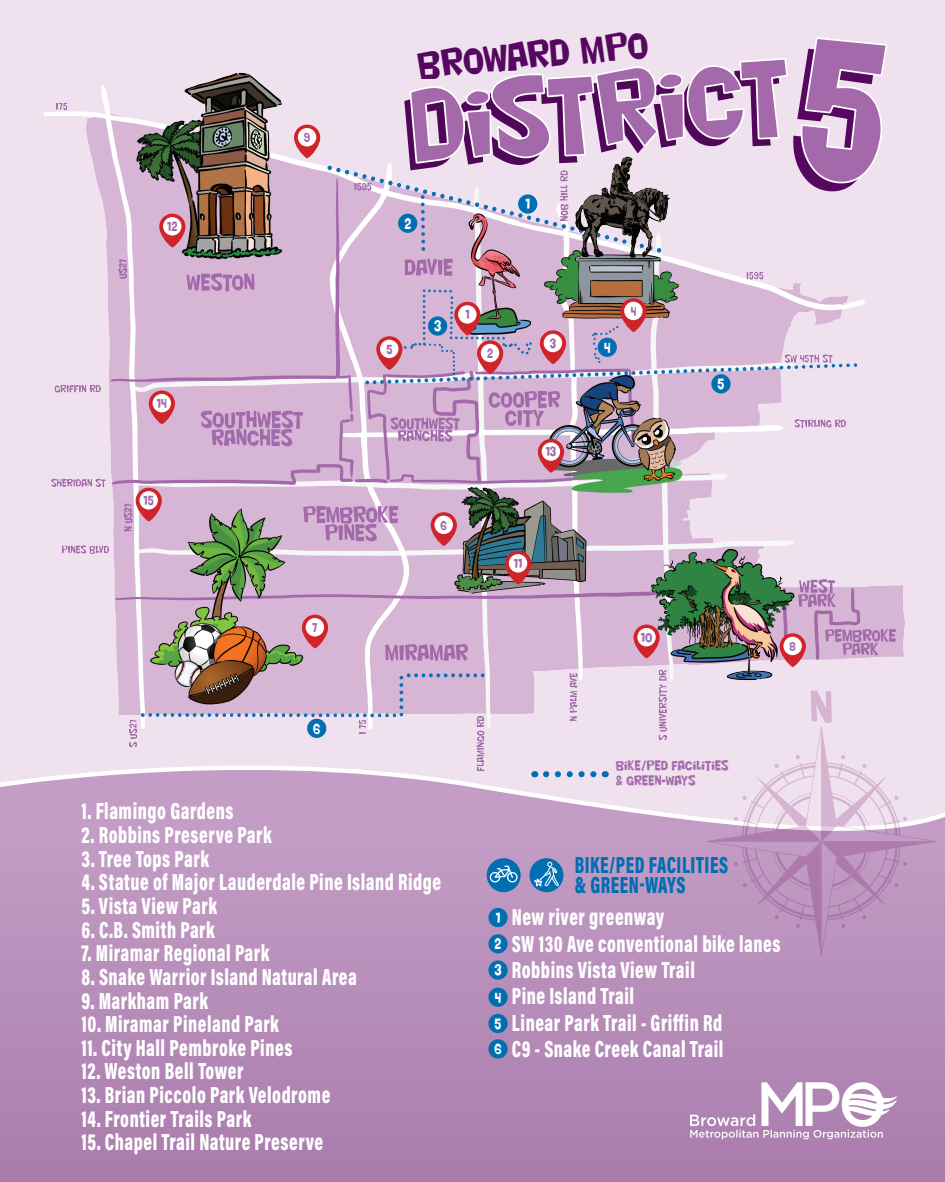
<style>
.page{position:relative;width:945px;height:1182px;background:#fff}
.page>*{position:absolute;margin:0;border:0;box-sizing:border-box;transform-origin:0 0}
.t1{font:37.19px "Nightclub BTN";color:#560760;scale:.8 1}
.t2{font:23.62px/26.2px "Acumin Variable Concept";letter-spacing:-.015em;color:#fff;scale:.8 1}
.t3{font:23.62px/20.1px "Acumin Variable Concept";letter-spacing:-.095em;color:#006fb2;scale:.8 1}
.t4{font:23.62px "Acumin Variable Concept";letter-spacing:-.035em;color:#fff;scale:.8 1}
.t5{font:14.88px "Nightclub BTN";color:#fff;scale:.8 1}
.t6{font:13.12px/14.9px "Nightclub BTN";letter-spacing:.02em;color:#a369ab;scale:.8 1}
.s1{font-family:"Nightclub BTN";font-size:14.88px}
</style>
<div class="page">
<div style="left:0;top:0;width:945px;height:1181px;background:#efe1ee"></div>
<svg style="left:0;top:781px;width:945px;height:51px;background:#caa8cb"></svg>
<div style="left:0;top:832px;width:945px;height:349px;background:linear-gradient(to bottom,#c39dc5,#a97bad)"></div>
<img style="left:13px;top:72px;width:892px;height:713px">
<svg style="left:454px;top:302px;width:27px;height:33px"></svg>
<div style="left:458px;top:305px;width:19px;height:18px;background:#fff;border-radius:50%"></div>
<svg style="left:376px;top:336px;width:26px;height:34px"></svg>
<div style="left:380px;top:339px;width:19px;height:19px;background:#fff;border-radius:50%"></div>
<svg style="left:477px;top:340px;width:26px;height:34px"></svg>
<div style="left:481px;top:344px;width:18px;height:18px;background:#fff;border-radius:50%"></div>
<svg style="left:431px;top:512px;width:26px;height:34px"></svg>
<div style="left:434px;top:515px;width:19px;height:19px;background:#fff;border-radius:50%"></div>
<svg style="left:505px;top:550px;width:26px;height:34px"></svg>
<div style="left:509px;top:554px;width:18px;height:18px;background:#fff;border-radius:50%"></div>
<svg style="left:540px;top:330px;width:26px;height:34px"></svg>
<div style="left:544px;top:334px;width:18px;height:18px;background:#fff;border-radius:50%"></div>
<svg style="left:302px;top:614px;width:26px;height:34px"></svg>
<div style="left:306px;top:618px;width:18px;height:18px;background:#fff;border-radius:50%"></div>
<svg style="left:294px;top:125px;width:26px;height:33px"></svg>
<div style="left:298px;top:128px;width:18px;height:18px;background:#fff;border-radius:50%"></div>
<svg style="left:159px;top:213px;width:27px;height:34px"></svg>
<div style="left:163px;top:217px;width:19px;height:18px;background:#fff;border-radius:50%"></div>
<svg style="left:149px;top:390px;width:26px;height:34px"></svg>
<div style="left:153px;top:394px;width:18px;height:18px;background:#fff;border-radius:50%"></div>
<svg style="left:136px;top:487px;width:26px;height:34px"></svg>
<div style="left:139px;top:491px;width:19px;height:18px;background:#fff;border-radius:50%"></div>
<svg style="left:538px;top:439px;width:26px;height:33px"></svg>
<div style="left:542px;top:442px;width:18px;height:19px;background:#fff;border-radius:50%"></div>
<svg style="left:780px;top:633px;width:26px;height:34px"></svg>
<div style="left:783px;top:636px;width:19px;height:19px;background:#fff;border-radius:50%"></div>
<svg style="left:634px;top:624px;width:26px;height:34px"></svg>
<div style="left:637px;top:628px;width:19px;height:18px;background:#fff;border-radius:50%"></div>
<svg style="left:620px;top:298px;width:27px;height:34px"></svg>
<div style="left:624px;top:301px;width:19px;height:19px;background:#fff;border-radius:50%"></div>
<div style="left:488px;top:907px;width:20px;height:20px;background:#006fb2;border-radius:50%"></div>
<div style="left:488px;top:934px;width:20px;height:19px;background:#006fb2;border-radius:50%"></div>
<div style="left:488px;top:960px;width:20px;height:19px;background:#006fb2;border-radius:50%"></div>
<div style="left:488px;top:987px;width:20px;height:19px;background:#006fb2;border-radius:50%"></div>
<div style="left:488px;top:1013px;width:20px;height:19px;background:#006fb2;border-radius:50%"></div>
<div style="left:488px;top:1039px;width:20px;height:19px;background:#006fb2;border-radius:50%"></div>
<svg style="left:404px;top:37px;width:484px;height:155px"></svg>
<svg style="left:408px;top:37px;width:381px;height:215px"></svg>
<svg style="left:706px;top:726px;width:230px;height:230px"></svg>
<svg style="left:811px;top:690px;width:21px;height:33px"></svg>
<img style="left:687px;top:1079px;width:212px;height:63px">
<svg style="left:546px;top:771px;width:53px;height:6px"></svg>
<div style="left:518px;top:194px;width:19px;height:20px;background:#006fb2;border-radius:50%"></div>
<div style="left:398px;top:214px;width:19px;height:19px;background:#006fb2;border-radius:50%"></div>
<div style="left:428px;top:316px;width:19px;height:19px;background:#006fb2;border-radius:50%"></div>
<div style="left:598px;top:337px;width:19px;height:20px;background:#006fb2;border-radius:50%"></div>
<div style="left:711px;top:374px;width:20px;height:19px;background:#006fb2;border-radius:50%"></div>
<div style="left:307px;top:718px;width:19px;height:19px;background:#006fb2;border-radius:50%"></div>
<div style="left:487px;top:858px;width:34px;height:34px;background:#006fb2;border-radius:50%"></div>
<svg style="left:490px;top:865px;width:28px;height:17px"></svg>
<div style="left:530px;top:858px;width:33px;height:34px;background:#006fb2;border-radius:50%"></div>
<svg style="left:534px;top:861px;width:25px;height:25px"></svg>
<p class="t6" style="left:167px;top:219px;width:14px">12</p>
<p class="t6" style="left:304px;top:130px;width:9px">9</p>
<h1 class="t1" style="left:415px;top:38px;width:291px;rotate:-5deg">BROWARD MPO</h1>
<p class="t5" style="left:404px;top:213px;width:10px">2</p>
<p class="t5" style="left:525px;top:193px;width:7px">1</p>
<p class="t6" style="left:157px;top:396px;width:14px">14</p>
<p class="t6" style="left:144px;top:493px;width:14px">15</p>
<p class="t6" style="left:312px;top:620px;width:8px">7</p>
<p class="t5" style="left:434px;top:315px;width:11px">3</p>
<p class="t6" style="left:465px;top:307px;width:7px">1</p>
<p class="t6" style="left:386px;top:342px;width:9px">5</p>
<p class="t6" style="left:487px;top:346px;width:9px">2</p>
<p class="t6" style="left:550px;top:336px;width:9px">3</p>
<p class="t6" style="left:441px;top:518px;width:9px">6</p>
<p class="t6" style="left:546px;top:444px;width:15px">13</p>
<p class="t6" style="left:514px;top:556px;width:12px">11</p>
<p class="t5" style="left:604px;top:337px;width:9px">4</p>
<p class="t6" style="left:631px;top:304px;width:8px">4</p>
<p class="t6" style="left:641px;top:630px;width:16px">10</p>
<p class="t5" style="left:718px;top:373px;width:10px">5</p>
<p class="t6" style="left:790px;top:639px;width:9px">8</p>
<p class="t5" style="left:313px;top:717px;width:11px">6</p>
<p class="t4" style="left:82px;top:794px;width:192px">1. Flamingo Gardens</p>
<p class="t2" style="left:82px;top:820px;width:240px">2. Robbins Preserve Park</p>
<p class="t2" style="left:82px;top:844px;width:161px">3. Tree Tops Park</p>
<p class="t2" style="left:82px;top:867px;width:452px">4. Statue of Major Lauderdale Pine Island Ridge</p>
<p class="t2" style="left:82px;top:891px;width:171px">5. Vista View Park</p>
<p class="t2" style="left:82px;top:915px;width:169px">6. C.B. Smith Park</p>
<p class="t2" style="left:82px;top:938px;width:237px">7. Miramar Regional Park</p>
<p class="t2" style="left:82px;top:962px;width:347px">8. Snake Warrior Island Natural Area</p>
<p class="t2" style="left:82px;top:986px;width:160px">9. Markham Park</p>
<p class="t2" style="left:82px;top:1009px;width:249px">10. Miramar Pineland Park</p>
<p class="t2" style="left:82px;top:1033px;width:266px">11. City Hall Pembroke Pines</p>
<p class="t2" style="left:82px;top:1056px;width:204px">12. Weston Bell Tower</p>
<p class="t2" style="left:82px;top:1080px;width:314px">13. Brian Piccolo Park Velodrome</p>
<p class="t2" style="left:82px;top:1104px;width:214px">14. Frontier Trails Park</p>
<p class="t2" style="left:82px;top:1127px;width:305px">15. Chapel Trail Nature Preserve</p>
<p class="t6" style="left:616px;top:758px;width:142px">BIKE/PED FACILITIES &amp; GREEN-WAYS</p>
<p class="t3" style="left:575px;top:853px;width:196px">BIKE/PED FACILITIES &amp; GREEN-WAYS</p>
<p class="t2" style="left:494px;top:903px;width:360px"><span class="s1">1</span> New river greenway<br><span class="s1">2</span> SW 130 Ave conventional bike lanes<br><span class="s1">3</span> Robbins Vista View Trail<br><span class="s1">4</span> Pine Island Trail<br><span class="s1">5</span> Linear Park Trail - Griffin Rd<br><span class="s1">6</span> C9 - Snake Creek Canal Trail</p>
</div>
